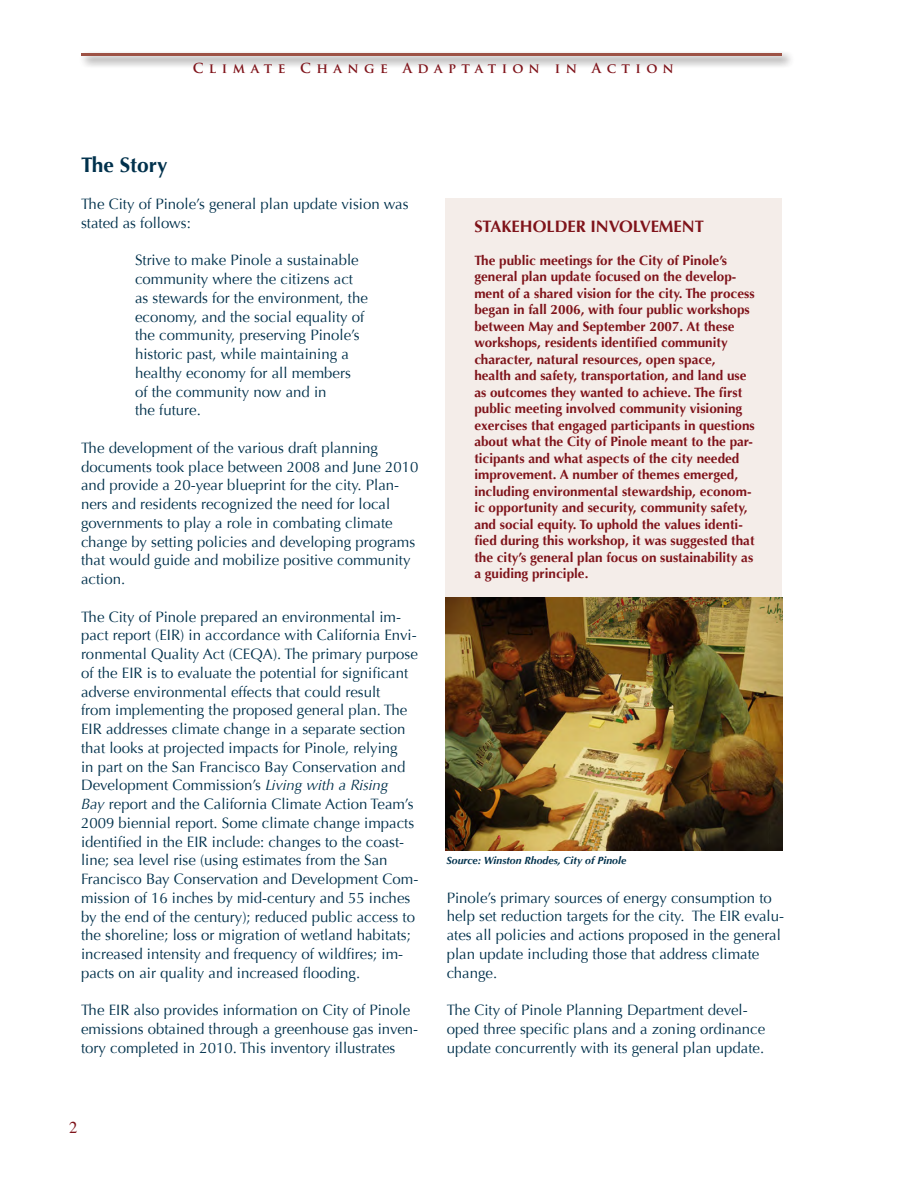
<style>
.page{position:relative;width:918px;height:1188px;background:#fff}
.page>*{position:absolute;margin:0;border:0;box-sizing:border-box;transform-origin:0 0}
.t1{font:700 21px "Optima";color:#00314c}
.t2{font:700 16.5px "Optima";color:#7f131a}
.t3{font:16.5px "Times";color:#7f131a}
.t4{font:15px/18.8px "Optima";color:#00314c}
.t5{font:700 13.5px/16.5px "Optima";color:#7f131a}
.t6{font:700 13.5px "Trajan Pro";letter-spacing:.4em;color:#7f131a}
.t7{font:italic 700 10.5px "Optima";color:#00314c}
.s1{font-style:italic}
</style>
<div class="page">
<div style="left:446px;top:198px;width:336px;height:400px;background:#f4ede9"></div>
<div style="left:78px;top:50px;width:716px;height:19px;background:#231f20;opacity:.75"></div>
<hr style="left:82px;top:53px;width:700px;height:3px;background:#9d5245">
<img style="left:446px;top:598px;width:336px;height:252px">
<p class="t6" style="left:193px;top:59px;width:483px">Climate Change Adaptation in Action</p>
<h1 class="t1" style="left:81px;top:153px;width:88px">The Story</h1>
<p class="t4" style="left:81px;top:195px;width:329px">The City of Pinole’s general plan update vision was stated as follows:</p>
<p class="t4" style="left:135px;top:251px;width:234px">Strive to make Pinole a sustainable community where the citizens act as stewards for the environment, the economy, and the social equality of the community, preserving Pinole’s historic past, while maintaining a healthy economy for all members<br>of the community now and in<br>the future.</p>
<p class="t4" style="left:81px;top:439px;width:339px">The development of the various draft planning documents took place between 2008 and June 2010 and provide a 20-year blueprint for the city. Plan&shy;ners and residents recognized the need for local governments to play a role in combating climate change by setting policies and developing programs that would guide and mobilize positive community action.</p>
<p class="t4" style="left:81px;top:607px;width:339px">The City of Pinole prepared an environmental im&shy;pact report (EIR) in accordance with California Envi&shy;ronmental Quality Act (CEQA). The primary purpose of the EIR is to evaluate the potential for significant adverse environmental effects that could result<br>from implementing the proposed general plan. The EIR addresses climate change in a separate section that looks at projected impacts for Pinole, relying<br>in part on the San Francisco Bay Conservation and Development Commission’s <span class="s1">Living with a Rising<br>Bay</span> report and the California Climate Action Team’s 2009 biennial report. Some climate change impacts identified in the EIR include: changes to the coast&shy;line; sea level rise (using estimates from the San Francisco Bay Conservation and Development Com&shy;mission of 16 inches by mid-century and 55 inches by the end of the century); reduced public access to the shoreline; loss or migration of wetland habitats; increased intensity and frequency of wildfires; im&shy;pacts on air quality and increased flooding.</p>
<p class="t4" style="left:81px;top:1001px;width:339px">The EIR also provides information on City of Pinole emissions obtained through a greenhouse gas inven&shy;tory completed in 2010. This inventory illustrates</p>
<p class="t3" style="left:69px;top:1112px;width:10px">2</p>
<p class="t2" style="left:474px;top:217px;width:231px">STAKEHOLDER INVOLVEMENT</p>
<p class="t5" style="left:474px;top:252px;width:282px">The public meetings for the City of Pinole’s general plan update focused on the develop&shy;ment of a shared vision for the city. The process began in fall 2006, with four public workshops between May and September 2007. At these workshops, residents identified community character, natural resources, open space, health and safety, transportation, and land use as outcomes they wanted to achieve. The first public meeting involved community visioning exercises that engaged participants in questions about what the City of Pinole meant to the par&shy;ticipants and what aspects of the city needed improvement. A number of themes emerged, including environmental stewardship, econom&shy;ic opportunity and security, community safety, and social equity. To uphold the values identi&shy;fied during this workshop, it was suggested that the city’s general plan focus on sustainability as a guiding principle.</p>
<p class="t7" style="left:446px;top:855px;width:181px">Source: Winston Rhodes, City of Pinole</p>
<p class="t4" style="left:447px;top:888px;width:339px">Pinole’s primary sources of energy consumption to help set reduction targets for the city. The EIR evalu&shy;ates all policies and actions proposed in the general plan update including those that address climate change.</p>
<p class="t4" style="left:447px;top:1001px;width:320px">The City of Pinole Planning Department devel&shy;oped three specific plans and a zoning ordinance update concurrently with its general plan update.</p>
</div>
